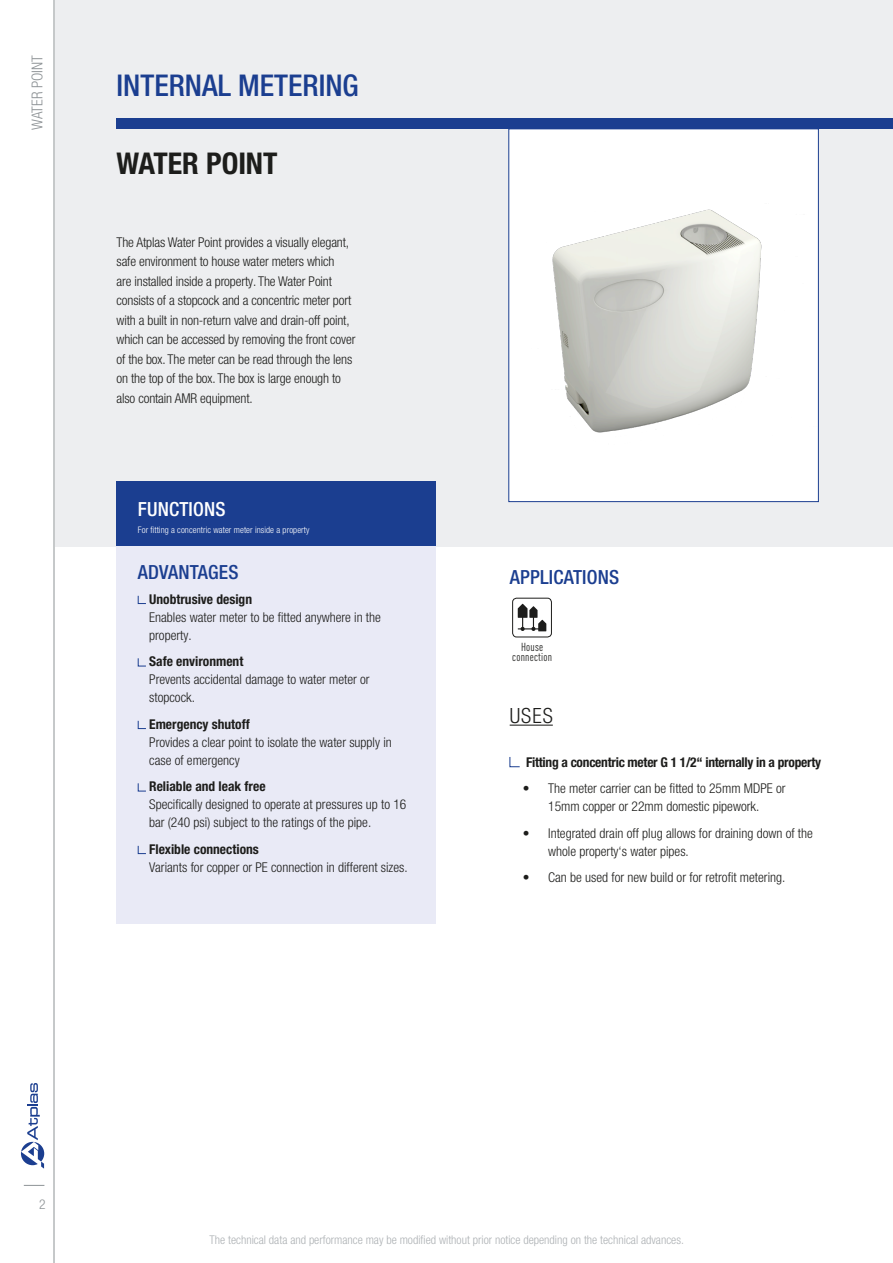
<style>
.page{position:relative;width:893px;height:1263px;background:#fff}
.page>*{position:absolute;margin:0;border:0;box-sizing:border-box;transform-origin:0 0}
.t1{font:500 condensed 30px "Helvetica Neue LT Pro";color:#1b3e90}
.Title_product{font:700 condensed 30px "Helvetica Neue LT Pro";letter-spacing:-.005em;color:#1d1d1b}
.body{font:300 condensed 21px "Helvetica Neue LT Pro";color:#1d1d1b}
.body-2{font:500 condensed 19.5px "Helvetica Neue LT Pro";letter-spacing:.01em;color:#1b3e90}
.body-3{font:500 condensed 19.5px "Helvetica Neue LT Pro";letter-spacing:.01em;color:#fff}
.t2{font:300 condensed 15px "Helvetica Neue LT Pro";color:#8e9396}
.body-4{font:300 condensed 13.5px/18px "Helvetica Neue LT Pro";color:#1d1d1b}
.body-5{font:700 condensed 13.5px "Helvetica Neue LT Pro";letter-spacing:-.02em;color:#1d1d1b}
.t3{font:300 condensed 13.5px "Helvetica Neue LT Pro";color:#8e9396}
.t4{font:300 condensed 12px "Helvetica Neue LT Pro";color:#adb1b4}
.t5{font:condensed 11.55px/10.1px "DIN Pro";letter-spacing:.02em;color:#1d1d1b;text-align:center}
.body-6{font:300 condensed 9px "Helvetica Neue LT Pro";letter-spacing:.01em;color:#fff}
.s1{font-weight:700}
</style>
<div class="page">
<svg style="left:20px;top:0;width:34px;height:1263px"></svg>
<svg style="left:24px;top:1185px;width:20px;height:1px"></svg>
<svg style="left:21px;top:1083px;width:23px;height:86px"></svg>
<div style="left:55px;top:0;width:838px;height:546px;background:#edeef0"></div>
<div style="left:509px;top:129px;width:310px;height:373px;background:#fff;border:1px solid #1b3e90"></div>
<hr style="left:510px;top:725px;width:43px;height:1px;background:#1d1d1b">
<svg style="left:509px;top:757px;width:11px;height:10px"></svg>
<div style="left:512px;top:598px;width:40px;height:39px;border:1px solid #1d1d1b;border-radius:4px"></div>
<svg style="left:518px;top:604px;width:28px;height:27px"></svg>
<div style="left:117px;top:119px;width:776px;height:10px;background:#1b3e90"></div>
<div style="left:117px;top:481px;width:319px;height:76px;background:#1b3e90"></div>
<div style="left:117px;top:546px;width:319px;height:378px;background:#e9eaf6"></div>
<svg style="left:137px;top:595px;width:9px;height:9px"></svg>
<svg style="left:137px;top:658px;width:9px;height:9px"></svg>
<svg style="left:137px;top:720px;width:9px;height:9px"></svg>
<svg style="left:137px;top:783px;width:9px;height:9px"></svg>
<svg style="left:137px;top:845px;width:9px;height:9px"></svg>
<img style="left:552px;top:203px;width:267px;height:243px">
<p class="t2" style="left:29px;top:130px;width:76px;rotate:-90deg">WATER POINT</p>
<p class="t1" style="left:117px;top:67px;width:244px">INTERNAL METERING</p>
<p class="Title_product" style="left:117px;top:146px;width:162px">WATER POINT</p>
<p class="body-4" style="left:117px;top:233px;width:234px">The Atplas Water Point provides a visually elegant,</p>
<p class="body-4" style="left:117px;top:252px;width:219px">safe environment to house water meters which</p>
<p class="body-4" style="left:117px;top:272px;width:217px">are installed inside a property. The Water Point</p>
<p class="body-4" style="left:117px;top:291px;width:236px">consists of a stopcock and a concentric meter port</p>
<p class="body-4" style="left:117px;top:311px;width:235px">with a built in non-return valve and drain-off point,</p>
<p class="body-4" style="left:117px;top:330px;width:240px">which can be accessed by removing the front cover</p>
<p class="body-4" style="left:117px;top:350px;width:237px">of the box. The meter can be read through the lens</p>
<p class="body-4" style="left:117px;top:369px;width:226px">on the top of the box. The box is large enough to</p>
<p class="body-4" style="left:117px;top:389px;width:138px">also contain AMR equipment.</p>
<p class="body-3" style="left:138px;top:498px;width:89px">FUNCTIONS</p>
<p class="body-6" style="left:138px;top:524px;width:173px">For fitting a concentric water meter inside a property</p>
<p class="body-2" style="left:138px;top:560px;width:102px">ADVANTAGES</p>
<p class="body-4" style="left:149px;top:590px;width:233px"><span class="s1">Unobtrusive design<br></span>Enables water meter to be fitted anywhere in the property.</p>
<p class="body-4" style="left:149px;top:652px;width:222px"><span class="s1">Safe environment<br></span>Prevents accidental damage to water meter or stopcock.</p>
<p class="body-4" style="left:149px;top:715px;width:244px"><span class="s1">Emergency shutoff<br></span>Provides a clear point to isolate the water supply in case of emergency</p>
<p class="body-4" style="left:149px;top:777px;width:259px"><span class="s1">Reliable and leak free<br></span>Specifically designed to operate at pressures up to 16 bar (240 psi) subject to the ratings of the pipe.</p>
<p class="body-4" style="left:149px;top:840px;width:260px"><span class="s1">Flexible connections<br></span>Variants for copper or PE connection in different sizes.</p>
<p class="body-2" style="left:510px;top:565px;width:111px">APPLICATIONS</p>
<p class="t5" style="left:512px;top:641px;width:41px">House connection</p>
<p class="body" style="left:510px;top:703px;width:45px">USES</p>
<p class="body-5" style="left:526px;top:754px;width:296px">Fitting a concentric meter G 1 1/2“ internally in a property</p>
<p class="body-4" style="left:523px;top:779px;width:264px;text-align:center">• The meter carrier can be fitted to 25mm MDPE or<br>15mm copper or 22mm domestic pipework.</p>
<p class="body-4" style="left:548px;top:824px;width:266px;text-indent:-26px">• Integrated drain off plug allows for draining down of the whole property‘s water pipes.</p>
<p class="body-4" style="left:523px;top:868px;width:264px">• Can be used for new build or for retrofit metering.</p>
<p class="t3" style="left:39px;top:1196px;width:8px">2</p>
<p class="t4" style="left:209px;top:1233px;width:476px">The technical data and performance may be modified without prior notice depending on the technical advances.</p>
</div>
